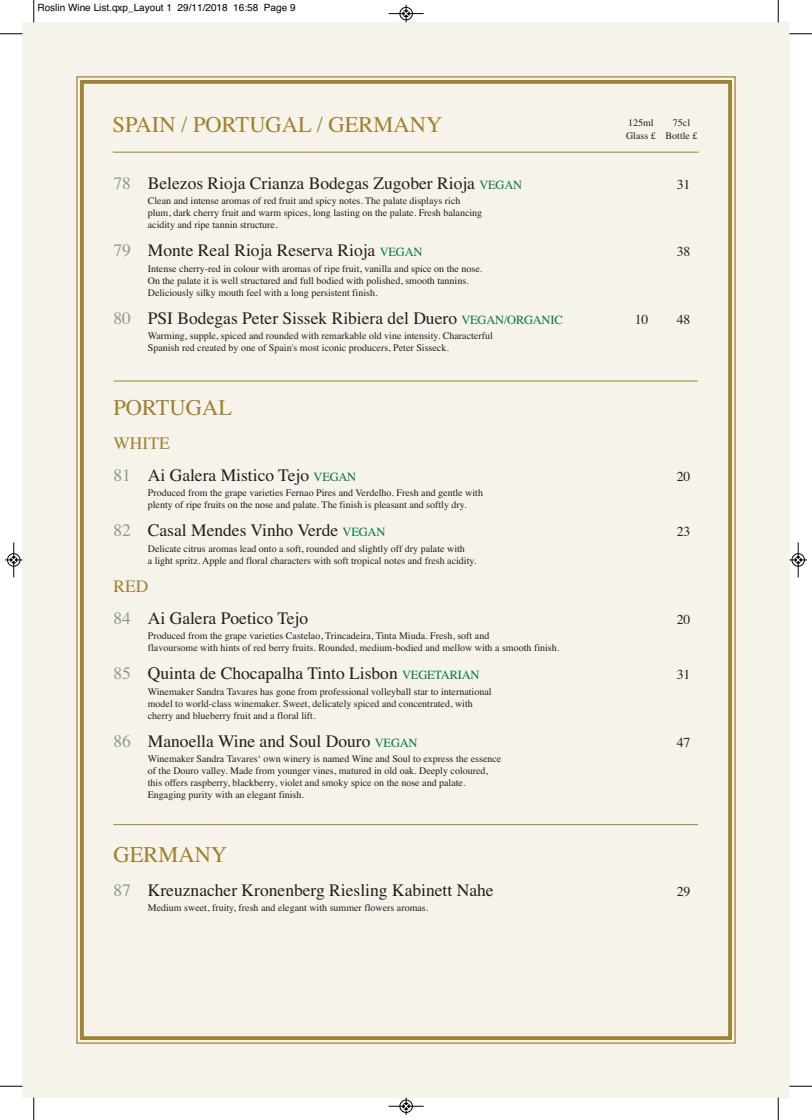
<style>
.page{position:relative;width:812px;height:1120px;background:#fff}
.page>*{position:absolute;margin:0;border:0;box-sizing:border-box;transform-origin:0 0}
.t1{font:22.5px "Times";color:#9f822f}
.t2{font:17.5px/31.6px "Times";color:#231f20}
.t3{font:13.75px "Times";color:#231f20}
.t4{font:10px/12px "Times";color:#231f20}
.t5{font:10px "Helvetica";color:#000}
.s1{color:#939598}
.s2{font-size:12.5px;color:#017847}
.s3{color:#9f822f}
</style>
<div class="page">
<div style="left:22px;top:23px;width:767px;height:1074px;background:#f6f3ea"></div>
<div style="left:80px;top:80px;width:652px;height:960px;border:4px solid #9f822f"></div>
<hr style="left:113px;top:152px;width:585px;height:1px;background:#9f822f">
<hr style="left:113px;top:381px;width:585px;height:1px;background:#9f822f">
<hr style="left:113px;top:824px;width:585px;height:1px;background:#9f822f">
<svg style="left:33px;top:0;width:2px;height:23px"></svg>
<svg style="left:0;top:33px;width:22px;height:2px"></svg>
<svg style="left:777px;top:0;width:2px;height:23px"></svg>
<svg style="left:789px;top:33px;width:23px;height:2px"></svg>
<svg style="left:33px;top:1097px;width:2px;height:23px"></svg>
<svg style="left:0;top:1086px;width:22px;height:1px"></svg>
<svg style="left:777px;top:1097px;width:2px;height:23px"></svg>
<svg style="left:789px;top:1086px;width:23px;height:1px"></svg>
<div style="left:399px;top:7px;width:14px;height:13px;border:1px solid #fff;border-radius:50%"></div>
<hr style="left:388px;top:13px;width:35px;height:1px;background:#000">
<div style="left:400px;top:7px;width:12px;height:13px;border:1px solid #000;border-radius:50%"></div>
<svg style="left:403px;top:5px;width:6px;height:17px"></svg>
<div style="left:399px;top:1099px;width:14px;height:14px;border:1px solid #fff;border-radius:50%"></div>
<hr style="left:388px;top:1106px;width:35px;height:1px;background:#000">
<div style="left:400px;top:1100px;width:12px;height:13px;border:1px solid #000;border-radius:50%"></div>
<svg style="left:403px;top:1097px;width:6px;height:18px"></svg>
<div style="left:7px;top:553px;width:13px;height:14px;border:1px solid #fff;border-radius:50%"></div>
<hr style="left:14px;top:542px;width:1px;height:35px;background:#000">
<div style="left:7px;top:553px;width:13px;height:13px;border:1px solid #000;border-radius:50%"></div>
<svg style="left:5px;top:557px;width:17px;height:6px"></svg>
<div style="left:791px;top:553px;width:13px;height:14px;border:1px solid #fff;border-radius:50%"></div>
<hr style="left:798px;top:542px;width:1px;height:35px;background:#000">
<div style="left:791px;top:553px;width:13px;height:13px;border:1px solid #000;border-radius:50%"></div>
<svg style="left:789px;top:557px;width:18px;height:6px"></svg>
<p class="t5" style="left:38px;top:2px;width:259px">Roslin Wine List.qxp_Layout 1 29/11/2018 16:58 Page 9</p>
<h1 class="t1" style="left:113px;top:111px;width:331px">SPAIN / PORTUGAL / GERMANY</h1>
<p class="t4" style="left:628px;top:116px;width:27px">125ml</p>
<p class="t4" style="left:626px;top:116px;width:73px;line-height:13.2px;text-indent:47px">75cl<br>Glass £ Bottle £</p>
<h2 class="t2" style="left:113px;top:167px;width:410px"><span class="s1">78</span> Belezos Rioja Crianza Bodegas Zugober Rioja <span class="s2">VEGAN</span></h2>
<h3 class="t3" style="left:676px;top:176px;width:15px">31</h3>
<p class="t4" style="left:148px;top:195px;width:336px">Clean and intense aromas of red fruit and spicy notes. The palate displays rich plum, dark cherry fruit and warm spices, long lasting on the palate. Fresh balancing acidity and ripe tannin structure.</p>
<h2 class="t2" style="left:113px;top:235px;width:310px"><span class="s1">79</span> Monte Real Rioja Reserva Rioja <span class="s2">VEGAN</span></h2>
<h3 class="t3" style="left:676px;top:244px;width:15px">38</h3>
<p class="t4" style="left:148px;top:262px;width:336px">Intense cherry-red in colour with aromas of ripe fruit, vanilla and spice on the nose.<br>On the palate it is well structured and full bodied with polished, smooth tannins.<br>Deliciously silky mouth feel with a long persistent finish.</p>
<h2 class="t2" style="left:113px;top:302px;width:451px"><span class="s1">80</span> PSI Bodegas Peter Sissek Ribiera del Duero <span class="s2">VEGAN/ORGANIC</span></h2>
<h3 class="t3" style="left:634px;top:311px;width:15px">10</h3>
<h3 class="t3" style="left:676px;top:311px;width:15px">48</h3>
<p class="t4" style="left:148px;top:330px;width:346px">Warming, supple, spiced and rounded with remarkable old vine intensity. Characterful<br>Spanish red created by one of Spain's most iconic producers, Peter Sisseck.</p>
<h1 class="t1" style="left:113px;top:394px;width:120px">PORTUGAL</h1>
<h2 class="t2" style="left:113px;top:427px;width:244px"><span class="s3">WHITE<br></span><span class="s1">81</span> Ai Galera Mistico Tejo <span class="s2">VEGAN</span></h2>
<h3 class="t3" style="left:676px;top:468px;width:15px">20</h3>
<p class="t4" style="left:148px;top:486px;width:337px">Produced from the grape varieties Fernao Pires and Verdelho. Fresh and gentle with plenty of ripe fruits on the nose and palate. The finish is pleasant and softly dry.</p>
<h2 class="t2" style="left:113px;top:514px;width:273px"><span class="s1">82</span> Casal Mendes Vinho Verde <span class="s2">VEGAN</span></h2>
<h3 class="t3" style="left:676px;top:523px;width:15px">23</h3>
<p class="t4" style="left:148px;top:542px;width:330px">Delicate citrus aromas lead onto a soft, rounded and slightly off dry palate with<br>a light spritz. Apple and floral characters with soft tropical notes and fresh acidity.</p>
<h2 class="t2" style="left:113px;top:570px;width:196px"><span class="s3">RED<br></span><span class="s1">84</span> Ai Galera Poetico Tejo</h2>
<h3 class="t3" style="left:676px;top:611px;width:15px">20</h3>
<p class="t4" style="left:148px;top:629px;width:413px">Produced from the grape varieties Castelao, Trincadeira, Tinta Miuda. Fresh, soft and<br>flavoursome with hints of red berry fruits. Rounded, medium-bodied and mellow with a smooth finish.</p>
<h2 class="t2" style="left:113px;top:657px;width:367px"><span class="s1">85</span> Quinta de Chocapalha Tinto Lisbon <span class="s2">VEGETARIAN</span></h2>
<h3 class="t3" style="left:676px;top:666px;width:15px">31</h3>
<p class="t4" style="left:148px;top:685px;width:345px">Winemaker Sandra Tavares has gone from professional volleyball star to international model to world-class winemaker. Sweet, delicately spiced and concentrated, with cherry and blueberry fruit and a floral lift.</p>
<h2 class="t2" style="left:113px;top:725px;width:306px"><span class="s1">86</span> Manoella Wine and Soul Douro <span class="s2">VEGAN</span></h2>
<h3 class="t3" style="left:676px;top:734px;width:15px">47</h3>
<p class="t4" style="left:148px;top:753px;width:355px">Winemaker Sandra Tavares‘ own winery is named Wine and Soul to express the essence of the Douro valley. Made from younger vines, matured in old oak. Deeply coloured, this offers raspberry, blackberry, violet and smoky spice on the nose and palate.<br>Engaging purity with an elegant finish.</p>
<h1 class="t1" style="left:113px;top:841px;width:115px">GERMANY</h1>
<h2 class="t2" style="left:113px;top:874px;width:382px"><span class="s1">87</span> Kreuznacher Kronenberg Riesling Kabinett Nahe</h2>
<h3 class="t3" style="left:676px;top:883px;width:15px">29</h3>
<p class="t4" style="left:148px;top:902px;width:282px">Medium sweet, fruity, fresh and elegant with summer flowers aromas.</p>
</div>
